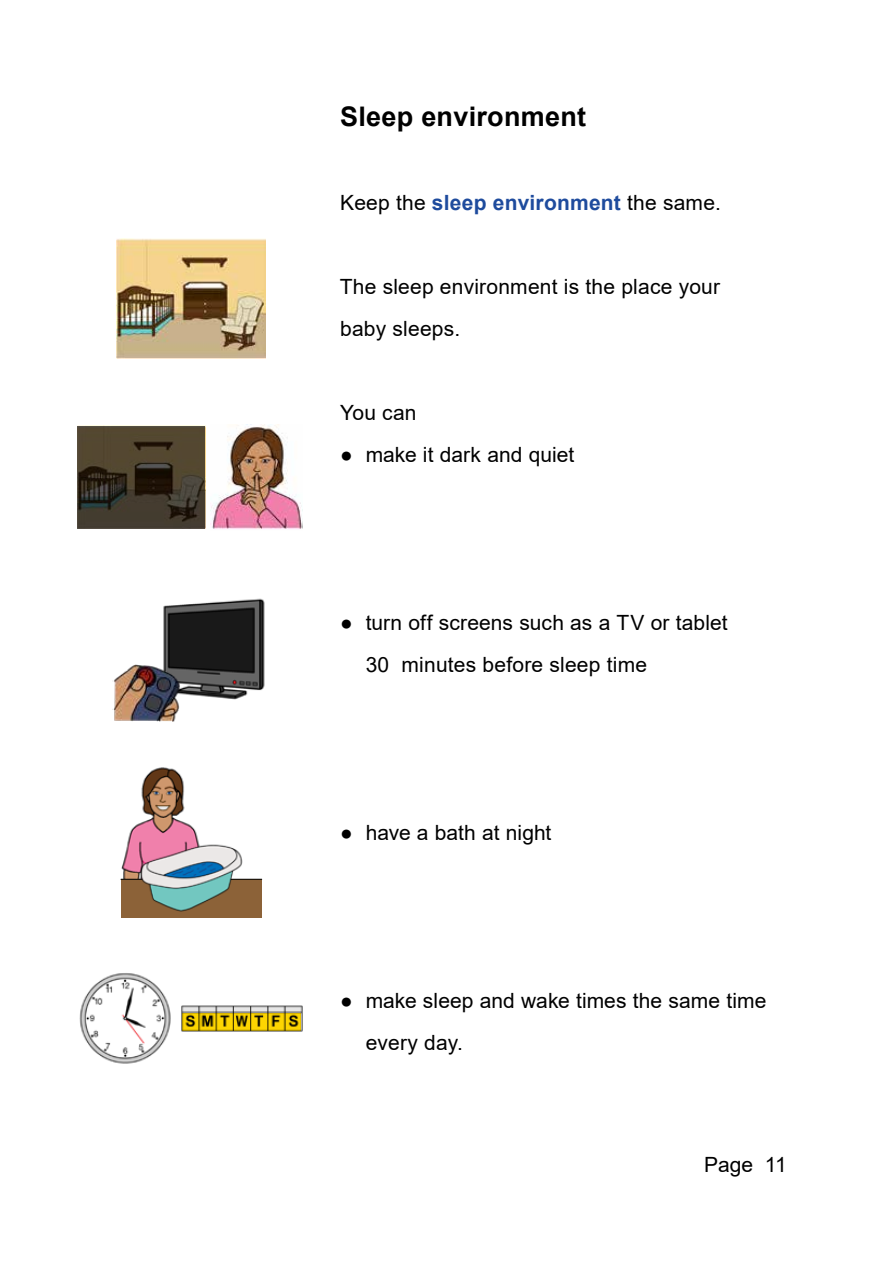
<style>
.page{position:relative;width:893px;height:1263px;background:#fff}
.page>*{position:absolute;margin:0;border:0;box-sizing:border-box;transform-origin:0 0}
.t1{font:700 27px "Arial";letter-spacing:.01em;color:#000}
.t2{font:21px/42px "Arial";letter-spacing:.01em;color:#000}
.t3{font:700 21px "Arial";letter-spacing:.01em;color:#1e4b9d}
.s1{font-weight:400;color:#000}
</style>
<div class="page">
<img style="left:117px;top:238px;width:149px;height:121px">
<svg style="left:78px;top:426px;width:127px;height:102px;background:#423929"></svg>
<img style="left:210px;top:425px;width:93px;height:104px">
<img style="left:163px;top:598px;width:102px;height:102px">
<img style="left:113px;top:664px;width:70px;height:58px">
<img style="left:120px;top:767px;width:78px;height:113px">
<div style="left:121px;top:879px;width:140px;height:39px;background:#8c6238"></div>
<hr style="left:121px;top:879px;width:141px;height:1px;background:#000">
<img style="left:140px;top:836px;width:106px;height:76px">
<img style="left:79px;top:973px;width:92px;height:91px">
<img style="left:181px;top:1005px;width:122px;height:27px">
<h2 class="t1" style="left:340px;top:97px;width:247px">Sleep environment</h2>
<p class="t3" style="left:340px;top:188px;width:382px"><span class="s1">Keep the</span> sleep environment <span class="s1">the same.</span></p>
<p class="t2" style="left:340px;top:265px;width:382px">The sleep environment is the place your baby sleeps.</p>
<p class="t2" style="left:340px;top:391px;width:78px">You can</p>
<p class="t2" style="left:340px;top:433px;width:236px">● make it dark and quiet</p>
<p class="t2" style="left:366px;top:601px;width:363px;text-indent:-26px">● turn off screens such as a TV or tablet<br>30 minutes before sleep time</p>
<p class="t2" style="left:340px;top:811px;width:213px">● have a bath at night</p>
<p class="t2" style="left:366px;top:979px;width:402px;text-indent:-26px">● make sleep and wake times the same time every day.</p>
<p class="t2" style="left:704px;top:1143px;width:84px">Page 11</p>
</div>
